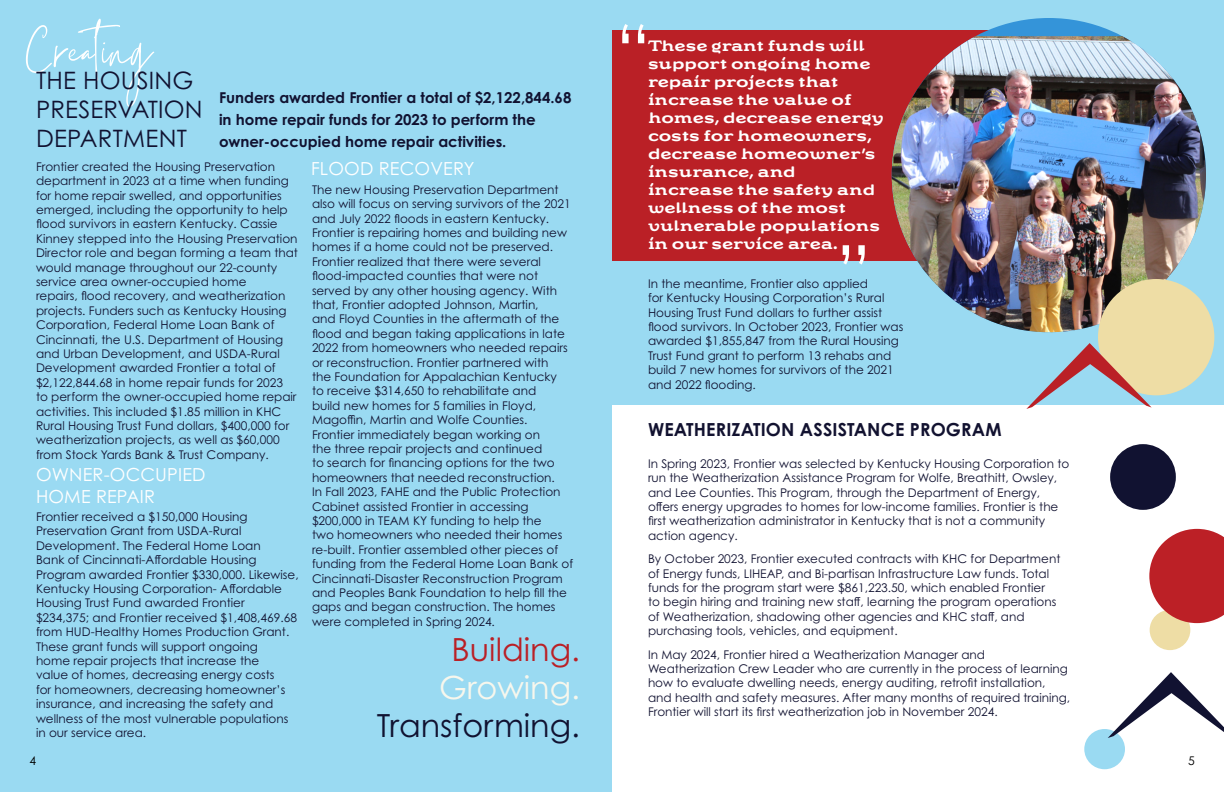
<style>
.page{position:relative;width:1224px;height:792px;background:#fff}
.page>*{position:absolute;margin:0;border:0;box-sizing:border-box;transform-origin:0 0}
.t1{font:72px "Century Gothic Pro";color:#fff}
.t2{font:64px "Themysion";letter-spacing:.01em;color:#fff}
.t3{font:31.9px "Century Gothic Pro";color:#111231}
.t4{font:31.9px "Century Gothic Pro";color:#ba2026}
.t5{font:31.9px "Century Gothic Pro";color:#f7f7ed}
.t6{font:24px/28.8px "Century Gothic Pro";letter-spacing:.01em;color:#111231}
.t7{font:18px/21.6px "Century Gothic Pro";letter-spacing:.01em;color:#fff}
.t8{font:700 18px "Century Gothic Pro";letter-spacing:.01em;color:#121230}
.t9{font:15px/18px "Riquet";color:#fff}
.t10{font:700 15px/22px "Century Gothic Pro";color:#111231}
.t11{font:12px/14.4px "Century Gothic Pro";color:#111231}
.t12{font:12px "Century Gothic Pro";color:#000}
</style>
<div class="page">
<div style="left:612px;top:0;width:612px;height:405px;background:#9adaf2"></div>
<div style="left:612px;top:30px;width:405px;height:231px;background:#ba2026"></div>
<div style="left:0;top:0;width:612px;height:792px;background:#9adaf2"></div>
<img style="left:892px;top:36px;width:314px;height:296px">
<div style="left:1098px;top:279px;width:116px;height:116px;background:#eedda5;border-radius:50%"></div>
<div style="left:1150px;top:610px;width:40px;height:40px;background:#eedda5;border-radius:50%"></div>
<div style="left:1084px;top:729px;width:41px;height:40px;background:#9adaf2;border-radius:50%"></div>
<svg style="left:1149px;top:529px;width:75px;height:94px;background:#c64245"></svg>
<div style="left:1110px;top:444px;width:66px;height:66px;background:#111231;border-radius:50%"></div>
<svg style="left:1026px;top:343px;width:126px;height:66px"></svg>
<svg style="left:1108px;top:672px;width:116px;height:66px"></svg>
<h2 class="t2" style="left:24px;top:3px;width:129px">Creating</h2>
<h3 class="t6" style="left:36px;top:66px;width:168px">THE HOUSING<br>PRESERVATION<br>DEPARTMENT</h3>
<p class="t10" style="left:219px;top:86px;width:354px">Funders awarded Frontier a total of $2,122,844.68 in home repair funds for 2023 to perform the owner-occupied home repair activities.</p>
<p class="t11" style="left:36px;top:159px;width:263px">Frontier created the Housing Preservation department in 2023 at a time when funding for home repair swelled, and opportunities emerged, including the opportunity to help flood survivors in eastern Kentucky. Cassie Kinney stepped into the Housing Preservation Director role and began forming a team that would manage throughout our 22-county service area owner-occupied home<br>repairs, flood recovery, and weatherization projects. Funders such as Kentucky Housing Corporation, Federal Home Loan Bank of Cincinnati, the U.S. Department of Housing and Urban Development, and USDA-Rural Development awarded Frontier a total of $2,122,844.68 in home repair funds for 2023 to perform the owner-occupied home repair activities. This included $1.85 million in KHC Rural Housing Trust Fund dollars, $400,000 for weatherization projects, as well as $60,000 from Stock Yards Bank &amp; Trust Company.</p>
<h3 class="t7" style="left:311px;top:158px;width:165px">FLOOD RECOVERY</h3>
<p class="t11" style="left:312px;top:182px;width:263px">The new Housing Preservation Department also will focus on serving survivors of the 2021 and July 2022 floods in eastern Kentucky.<br>Frontier is repairing homes and building new homes if a home could not be preserved.<br>Frontier realized that there were several flood-impacted counties that were not served by any other housing agency. With that, Frontier adopted Johnson, Martin,<br>and Floyd Counties in the aftermath of the flood and began taking applications in late 2022 from homeowners who needed repairs or reconstruction. Frontier partnered with<br>the Foundation for Appalachian Kentucky<br>to receive $314,650 to rehabilitate and<br>build new homes for 5 families in Floyd, Magoffin, Martin and Wolfe Counties.<br>Frontier immediately began working on<br>the three repair projects and continued<br>to search for financing options for the two homeowners that needed reconstruction.<br>In Fall 2023, FAHE and the Public Protection Cabinet assisted Frontier in accessing $200,000 in TEAM KY funding to help the<br>two homeowners who needed their homes re-built. Frontier assembled other pieces of funding from the Federal Home Loan Bank of Cincinnati-Disaster Reconstruction Program and Peoples Bank Foundation to help fill the gaps and began construction. The homes were completed in Spring 2024.</p>
<h3 class="t7" style="left:36px;top:464px;width:171px">OWNER-OCCUPIED<br>HOME REPAIR</h3>
<p class="t11" style="left:36px;top:509px;width:264px">Frontier received a $150,000 Housing Preservation Grant from USDA-Rural Development. The Federal Home Loan<br>Bank of Cincinnati-Affordable Housing Program awarded Frontier $330,000. Likewise, Kentucky Housing Corporation- Affordable Housing Trust Fund awarded Frontier $234,375; and Frontier received $1,408,469.68 from HUD-Healthy Homes Production Grant.<br>These grant funds will support ongoing<br>home repair projects that increase the<br>value of homes, decreasing energy costs<br>for homeowners, decreasing homeowner’s insurance, and increasing the safety and wellness of the most vulnerable populations in our service area.</p>
<h3 class="t4" style="left:452px;top:630px;width:130px">Building.</h3>
<h3 class="t5" style="left:439px;top:668px;width:142px">Growing.</h3>
<h3 class="t3" style="left:377px;top:706px;width:205px">Transforming.</h3>
<p class="t12" style="left:29px;top:753px;width:8px">4</p>
<h1 class="t1" style="left:615px;top:7px;width:38px">“</h1>
<p class="t9" style="left:648px;top:37px;width:237px">These grant funds will support ongoing home repair projects that increase the value of homes, decrease energy costs for homeowners, decrease homeowner’s insurance, and increase the safety and wellness of the most vulnerable populations in our service area.</p>
<h1 class="t1" style="left:836px;top:228px;width:36px">”</h1>
<p class="t11" style="left:648px;top:276px;width:257px">In the meantime, Frontier also applied<br>for Kentucky Housing Corporation’s Rural Housing Trust Fund dollars to further assist flood survivors. In October 2023, Frontier was awarded $1,855,847 from the Rural Housing Trust Fund grant to perform 13 rehabs and build 7 new homes for survivors of the 2021 and 2022 flooding.</p>
<h3 class="t8" style="left:648px;top:418px;width:355px">WEATHERIZATION ASSISTANCE PROGRAM</h3>
<p class="t11" style="left:648px;top:456px;width:423px">In Spring 2023, Frontier was selected by Kentucky Housing Corporation to run the Weatherization Assistance Program for Wolfe, Breathitt, Owsley, and Lee Counties. This Program, through the Department of Energy, offers energy upgrades to homes for low-income families. Frontier is the first weatherization administrator in Kentucky that is not a community action agency.</p>
<p class="t11" style="left:648px;top:552px;width:414px">By October 2023, Frontier executed contracts with KHC for Department of Energy funds, LIHEAP, and Bi-partisan Infrastructure Law funds. Total funds for the program start were $861,223.50, which enabled Frontier<br>to begin hiring and training new staff, learning the program operations of Weatherization, shadowing other agencies and KHC staff, and purchasing tools, vehicles, and equipment.</p>
<p class="t11" style="left:648px;top:647px;width:424px">In May 2024, Frontier hired a Weatherization Manager and Weatherization Crew Leader who are currently in the process of learning how to evaluate dwelling needs, energy auditing, retrofit installation, and health and safety measures. After many months of required training, Frontier will start its first weatherization job in November 2024.</p>
<p class="t12" style="left:1188px;top:753px;width:8px">5</p>
</div>
